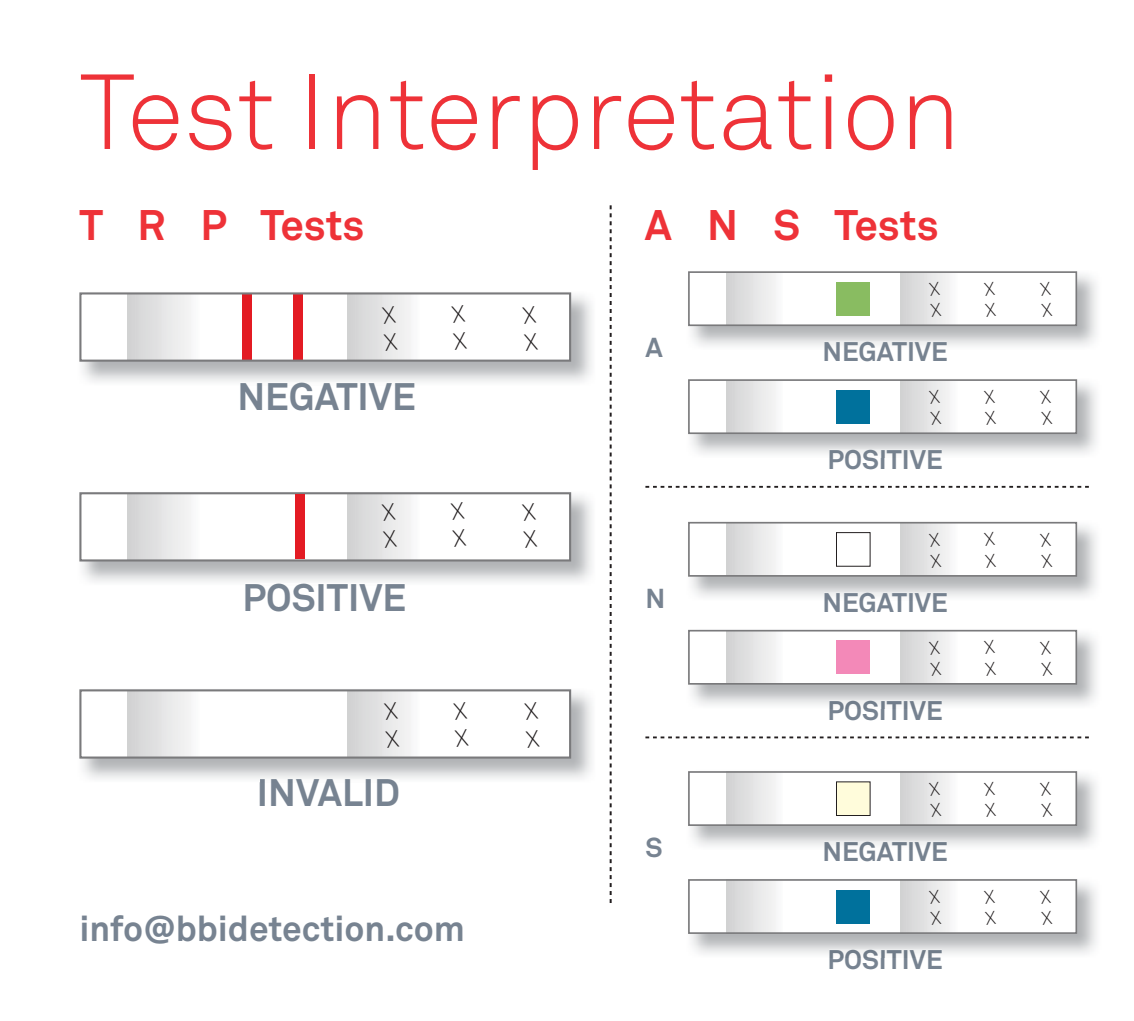
<style>
.page{position:relative;width:1134px;height:1021px;background:#fff}
.page>*{position:absolute;margin:0;border:0;box-sizing:border-box;transform-origin:0 0}
.t1{font:300 105.2px "Akkurat";color:#ee3238}
.t2{font:700 42.4px "Akkurat";letter-spacing:-.005em;color:#ee3238}
.t3{font:700 38px "Akkurat";color:#768390}
.t4{font:700 38px "Akkurat";color:#778391}
.t5{font:700 35.2px "Akkurat";color:#778391}
.t6{font:700 27.2px "Akkurat";color:#778391}
.t7{font:700 26.8px "Akkurat";color:#778391}
.t8{font:700 26.8px "Akkurat";color:#75818e}
.t9{font:700 26.8px "Akkurat";color:#75818f}
.s1{color:#778391}
</style>
<div class="page">
<img style="left:82px;top:292px;width:510px;height:90px">
<div style="left:80px;top:293px;width:490px;height:67px;background:#fff"></div>
<div style="left:243px;top:293px;width:9px;height:67px;background:#e31b23"></div>
<div style="left:293px;top:293px;width:10px;height:67px;background:#e31b23"></div>
<div style="left:127px;top:293px;width:74px;height:67px;background:linear-gradient(to right,#d0d1d2,#fbfbfb)"></div>
<div style="left:348px;top:293px;width:73px;height:67px;background:linear-gradient(to right,#d1d1d2,#fbfbfb)"></div>
<div style="left:79px;top:292px;width:492px;height:70px;border:2px solid #7a7a7c"></div>
<img style="left:79px;top:492px;width:513px;height:90px">
<div style="left:80px;top:493px;width:490px;height:67px;background:#fff"></div>
<div style="left:127px;top:493px;width:74px;height:67px;background:linear-gradient(to right,#d0d1d2,#fbfbfb)"></div>
<div style="left:348px;top:493px;width:73px;height:67px;background:linear-gradient(to right,#d1d1d2,#fbfbfb)"></div>
<div style="left:79px;top:492px;width:492px;height:69px;border:2px solid #7a7a7c"></div>
<img style="left:79px;top:689px;width:513px;height:90px">
<div style="left:80px;top:690px;width:490px;height:67px;background:#fff"></div>
<div style="left:127px;top:690px;width:74px;height:67px;background:linear-gradient(to right,#d0d1d2,#fbfbfb)"></div>
<div style="left:348px;top:690px;width:73px;height:67px;background:linear-gradient(to right,#d1d1d2,#fbfbfb)"></div>
<div style="left:79px;top:689px;width:492px;height:69px;border:2px solid #7a7a7c"></div>
<div style="left:295px;top:494px;width:10px;height:65px;background:#e31b23"></div>
<svg style="left:610px;top:205px;width:2px;height:698px"></svg>
<svg style="left:645px;top:486px;width:444px;height:2px"></svg>
<img style="left:688px;top:271px;width:409px;height:75px">
<img style="left:825px;top:342px;width:122px;height:4px">
<div style="left:689px;top:272px;width:387px;height:53px;background:#fff"></div>
<div style="left:726px;top:272px;width:58px;height:53px;background:linear-gradient(to right,#d1d1d2,#fafafa)"></div>
<div style="left:900px;top:272px;width:58px;height:53px;background:linear-gradient(to right,#d1d1d2,#fafafa)"></div>
<div style="left:688px;top:271px;width:389px;height:55px;border:2px solid #7a7a7c"></div>
<div style="left:836px;top:282px;width:34px;height:33px;background:#89bc61"></div>
<img style="left:688px;top:379px;width:409px;height:75px">
<img style="left:830px;top:450px;width:112px;height:4px">
<div style="left:689px;top:380px;width:387px;height:53px;background:#fff"></div>
<div style="left:726px;top:380px;width:58px;height:53px;background:linear-gradient(to right,#d1d1d2,#fafafa)"></div>
<div style="left:900px;top:380px;width:58px;height:53px;background:linear-gradient(to right,#d1d1d2,#fafafa)"></div>
<div style="left:688px;top:379px;width:389px;height:55px;border:2px solid #7a7a7c"></div>
<div style="left:836px;top:390px;width:34px;height:33px;background:#00719c"></div>
<svg style="left:645px;top:736px;width:444px;height:2px"></svg>
<img style="left:688px;top:521px;width:409px;height:76px">
<img style="left:825px;top:592px;width:122px;height:5px">
<div style="left:689px;top:522px;width:387px;height:54px;background:#fff"></div>
<div style="left:726px;top:522px;width:58px;height:54px;background:linear-gradient(to right,#d1d1d2,#fafafa)"></div>
<div style="left:900px;top:522px;width:58px;height:54px;background:linear-gradient(to right,#d1d1d2,#fafafa)"></div>
<div style="left:688px;top:522px;width:389px;height:54px;border:2px solid #7a7a7c"></div>
<div style="left:836px;top:532px;width:34px;height:34px;border:1px solid #231f20"></div>
<img style="left:688px;top:629px;width:409px;height:76px">
<img style="left:830px;top:700px;width:112px;height:5px">
<div style="left:689px;top:630px;width:387px;height:53px;background:#fff"></div>
<div style="left:726px;top:630px;width:58px;height:53px;background:linear-gradient(to right,#d1d1d2,#fafafa)"></div>
<div style="left:900px;top:630px;width:58px;height:53px;background:linear-gradient(to right,#d1d1d2,#fafafa)"></div>
<div style="left:688px;top:630px;width:389px;height:54px;border:2px solid #7a7a7c"></div>
<div style="left:836px;top:640px;width:34px;height:34px;background:#f389b8"></div>
<img style="left:691px;top:771px;width:406px;height:75px">
<img style="left:825px;top:841px;width:122px;height:5px">
<div style="left:689px;top:772px;width:387px;height:53px;background:#fff"></div>
<div style="left:726px;top:772px;width:58px;height:53px;background:linear-gradient(to right,#d1d1d2,#fafafa)"></div>
<div style="left:900px;top:772px;width:58px;height:53px;background:linear-gradient(to right,#d1d1d2,#fafafa)"></div>
<div style="left:688px;top:771px;width:389px;height:55px;border:2px solid #7a7a7c"></div>
<div style="left:836px;top:781px;width:34px;height:34px;background:#fffcdb"></div>
<div style="left:836px;top:781px;width:34px;height:35px;border:1px solid #231f20"></div>
<img style="left:688px;top:879px;width:409px;height:75px">
<img style="left:830px;top:949px;width:112px;height:5px">
<div style="left:689px;top:879px;width:387px;height:54px;background:#fff"></div>
<div style="left:726px;top:879px;width:58px;height:54px;background:linear-gradient(to right,#d1d1d2,#fafafa)"></div>
<div style="left:900px;top:879px;width:58px;height:54px;background:linear-gradient(to right,#d1d1d2,#fafafa)"></div>
<div style="left:688px;top:879px;width:389px;height:54px;border:2px solid #7a7a7c"></div>
<div style="left:836px;top:889px;width:34px;height:34px;background:#00719c"></div>
<svg style="left:382px;top:305px;width:16px;height:45px"></svg>
<svg style="left:382px;top:503px;width:15px;height:44px"></svg>
<svg style="left:384px;top:702px;width:16px;height:45px"></svg>
<svg style="left:929px;top:282px;width:12px;height:35px"></svg>
<svg style="left:929px;top:390px;width:12px;height:35px"></svg>
<svg style="left:929px;top:532px;width:12px;height:36px"></svg>
<svg style="left:929px;top:640px;width:12px;height:35px"></svg>
<svg style="left:929px;top:781px;width:12px;height:36px"></svg>
<svg style="left:929px;top:889px;width:12px;height:36px"></svg>
<h1 class="t1" style="left:79px;top:74px;width:883px">Test Interpretation</h1>
<h2 class="t2" style="left:645px;top:209px;width:295px">A N S Tests</h2>
<h2 class="t2" style="left:79px;top:209px;width:287px">T R P Tests</h2>
<h3 class="t3" style="left:237px;top:383px;width:180px">NEGATIVE</h3>
<h3 class="t3" style="left:243px;top:584px;width:165px">POSITI<span class="s1">VE</span></h3>
<h3 class="t4" style="left:257px;top:779px;width:145px">INVALID</h3>
<h3 class="t5" style="left:79px;top:916px;width:387px">info@bbidetection.com</h3>
<p class="t6" style="left:645px;top:338px;width:19px">A</p>
<p class="t8" style="left:822px;top:342px;width:127px">NEGATIVE</p>
<p class="t8" style="left:827px;top:450px;width:117px">POSITIVE</p>
<p class="t6" style="left:645px;top:588px;width:21px">N</p>
<p class="t9" style="left:822px;top:592px;width:127px">NEGATIVE</p>
<p class="t7" style="left:827px;top:700px;width:117px">POSITIVE</p>
<p class="t6" style="left:645px;top:838px;width:19px">S</p>
<p class="t7" style="left:822px;top:841px;width:127px">NEGATIVE</p>
<p class="t7" style="left:827px;top:949px;width:117px">POSITIVE</p>
</div>
